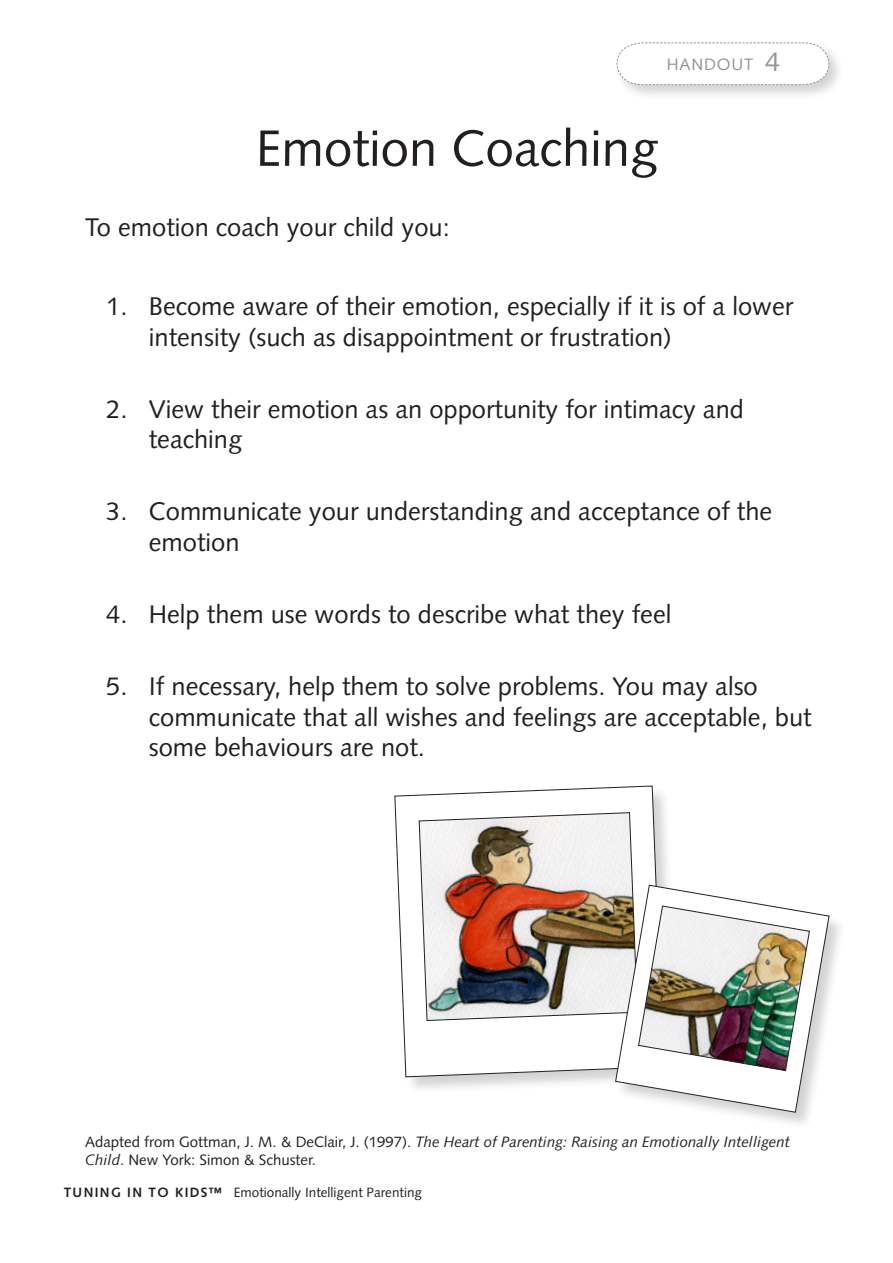
<style>
.page{position:relative;width:893px;height:1263px;background:#fff}
.page>*{position:absolute;margin:0;border:0;box-sizing:border-box;transform-origin:0 0}
.TK_PH__heading{font:51px "Syntax LT Std";color:#231f20}
.TK_PH_numbered{font:25.5px/30.6px "Syntax LT Std";color:#231f20}
.TK_PH_text{font:25.5px "Syntax LT Std";color:#231f20}
.t1{font:16.5px "Syntax LT Std";color:#939598}
.TK_PH_Credit{font:15px/18px "Syntax LT Std";color:#231f20}
.t2{font:13.5px "Syntax LT Std";color:#231f20}
.s1{font-size:27px}
.s2{font-style:italic}
.s3{font-weight:700}
</style>
<div class="page">
<div style="left:613px;top:39px;width:238px;height:68px;background:#231f20;opacity:.2"></div>
<svg style="left:616px;top:42px;width:214px;height:43px"></svg>
<div style="left:394px;top:785px;width:293px;height:316px;background:#231f20;opacity:.2"></div>
<svg style="left:395px;top:786px;width:268px;height:291px"></svg>
<img style="left:419px;top:812px;width:219px;height:209px">
<div style="left:614px;top:884px;width:239px;height:253px;background:#231f20;opacity:.2"></div>
<svg style="left:615px;top:885px;width:214px;height:227px"></svg>
<img style="left:638px;top:906px;width:172px;height:165px">
<p class="t1" style="left:667px;top:54px;width:26px">Hand</p>
<p class="t1" style="left:717px;top:54px;width:65px">out <span class="s1">4</span></p>
<p class="TK_PH__heading" style="left:256px;top:118px;width:404px">Emotion Coaching</p>
<p class="TK_PH_text" style="left:85px;top:212px;width:366px">To emotion coach your child you:</p>
<p class="TK_PH_numbered" style="left:149px;top:291px;width:646px;text-indent:-43px">1. Become aware of their emotion, especially if it is of a lower intensity (such as disappointment or frustration)</p>
<p class="TK_PH_numbered" style="left:149px;top:394px;width:597px;text-indent:-43px">2. View their emotion as an opportunity for intimacy and teaching</p>
<p class="TK_PH_numbered" style="left:149px;top:496px;width:625px;text-indent:-43px">3. Communicate your understanding and acceptance of the emotion</p>
<p class="TK_PH_numbered" style="left:106px;top:599px;width:567px">4. Help them use words to describe what they feel</p>
<p class="TK_PH_numbered" style="left:149px;top:671px;width:664px;text-indent:-43px">5. If necessary, help them to solve problems. You may also communicate that all wishes and feelings are acceptable, but some behaviours are not.</p>
<p class="TK_PH_Credit" style="left:85px;top:1132px;width:706px">Adapted from Gottman, J. M. &amp; DeClair, J. (1997). <span class="s2">The Heart of Parenting: Raising an Emotionally Intelligent<br>Child</span>. New York: Simon &amp; Schuster.</p>
<p class="t2" style="left:64px;top:1184px;width:360px"><span class="s3">TUNING I N T O KIDS™</span> Emotionally Intelligent Parenting</p>
</div>
